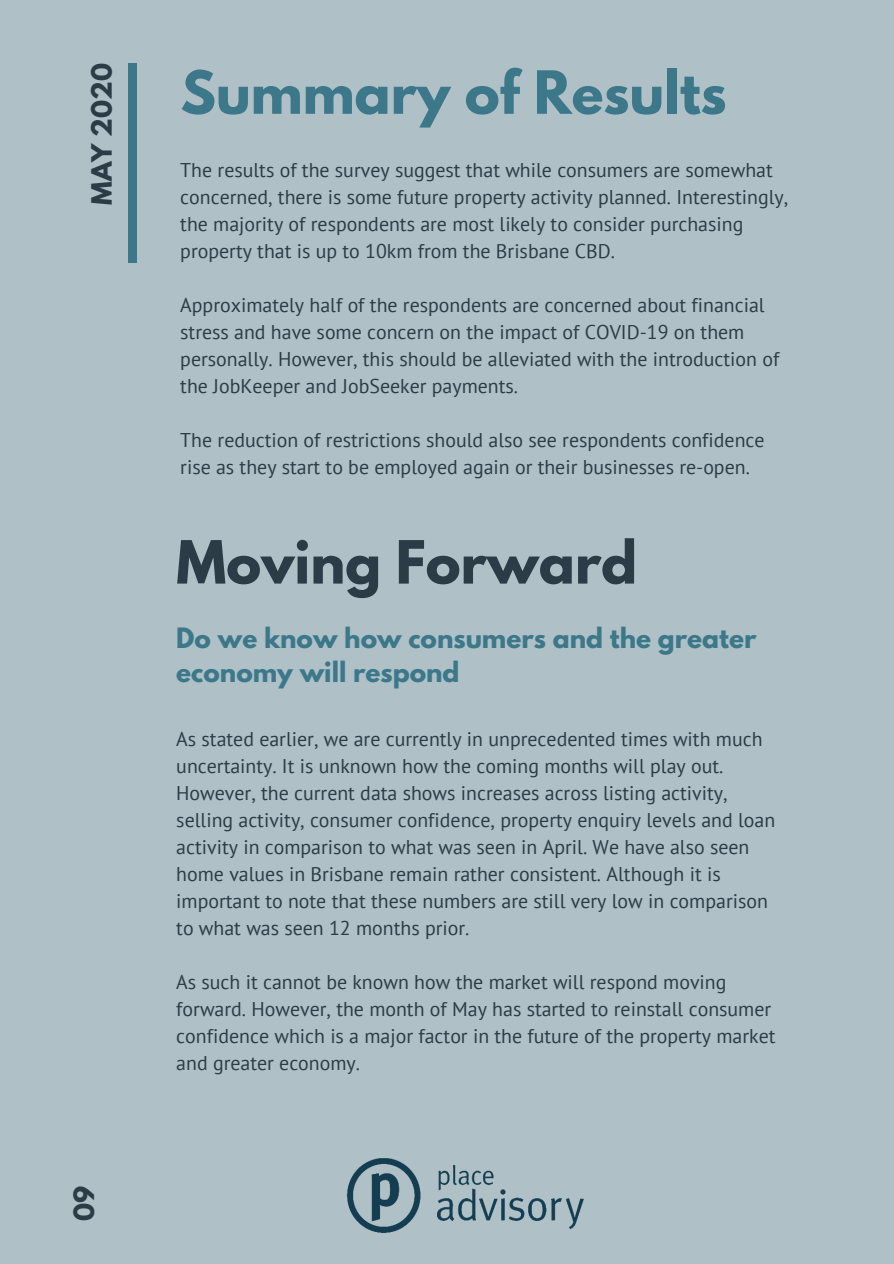
<style>
.page{position:relative;width:894px;height:1264px;background:#fff}
.page>*{position:absolute;margin:0;border:0;box-sizing:border-box;transform-origin:0 0}
.t1{font:700 52.8px "League Spartan";color:#3c788a}
.t2{font:700 52.8px "League Spartan";color:#2b3c46}
.t3{font:700 24.9px/33.8px "League Spartan";color:#3c788a}
.t4{font:700 24.9px "League Spartan";color:#2b3c46}
.t5{font:19.8px/27px "PT Sans";color:#2b3c46}
</style>
<div class="page">
<div style="left:0;top:0;width:893px;height:1263px;background:#afc1c6"></div>
<div style="left:128px;top:63px;width:9px;height:199px;background:#3c788a"></div>
<img style="left:346px;top:1158px;width:238px;height:75px">
<p class="t4" style="left:89px;top:205px;width:143px;rotate:-90deg">MAY 2020</p>
<h1 class="t1" style="left:180px;top:66px;width:547px">Summary of Results</h1>
<p class="t5" style="left:180px;top:156px;width:609px">The results of the survey suggest that while consumers are somewhat concerned, there is some future property activity planned. Interestingly, the majority of respondents are most likely to consider purchasing property that is up to 10km from the Brisbane CBD.</p>
<p class="t5" style="left:180px;top:291px;width:600px">Approximately half of the respondents are concerned about financial stress and have some concern on the impact of COVID-19 on them personally. However, this should be alleviated with the introduction of the JobKeeper and JobSeeker payments.</p>
<p class="t5" style="left:180px;top:426px;width:585px">The reduction of restrictions should also see respondents confidence rise as they start to be employed again or their businesses re-open.</p>
<h1 class="t2" style="left:176px;top:536px;width:462px">Moving Forward</h1>
<p class="t3" style="left:176px;top:624px;width:581px">Do we know how consumers and the greater economy will respond</p>
<p class="t4" style="left:72px;top:1220px;width:37px;rotate:-90deg">09</p>
<p class="t5" style="left:176px;top:724px;width:600px">As stated earlier, we are currently in unprecedented times with much uncertainty. It is unknown how the coming months will play out.<br>However, the current data shows increases across listing activity, selling activity, consumer confidence, property enquiry levels and loan activity in comparison to what was seen in April. We have also seen home values in Brisbane remain rather consistent. Although it is important to note that these numbers are still very low in comparison to what was seen 12 months prior.</p>
<p class="t5" style="left:176px;top:968px;width:600px">As such it cannot be known how the market will respond moving forward. However, the month of May has started to reinstall consumer confidence which is a major factor in the future of the property market and greater economy.</p>
</div>
